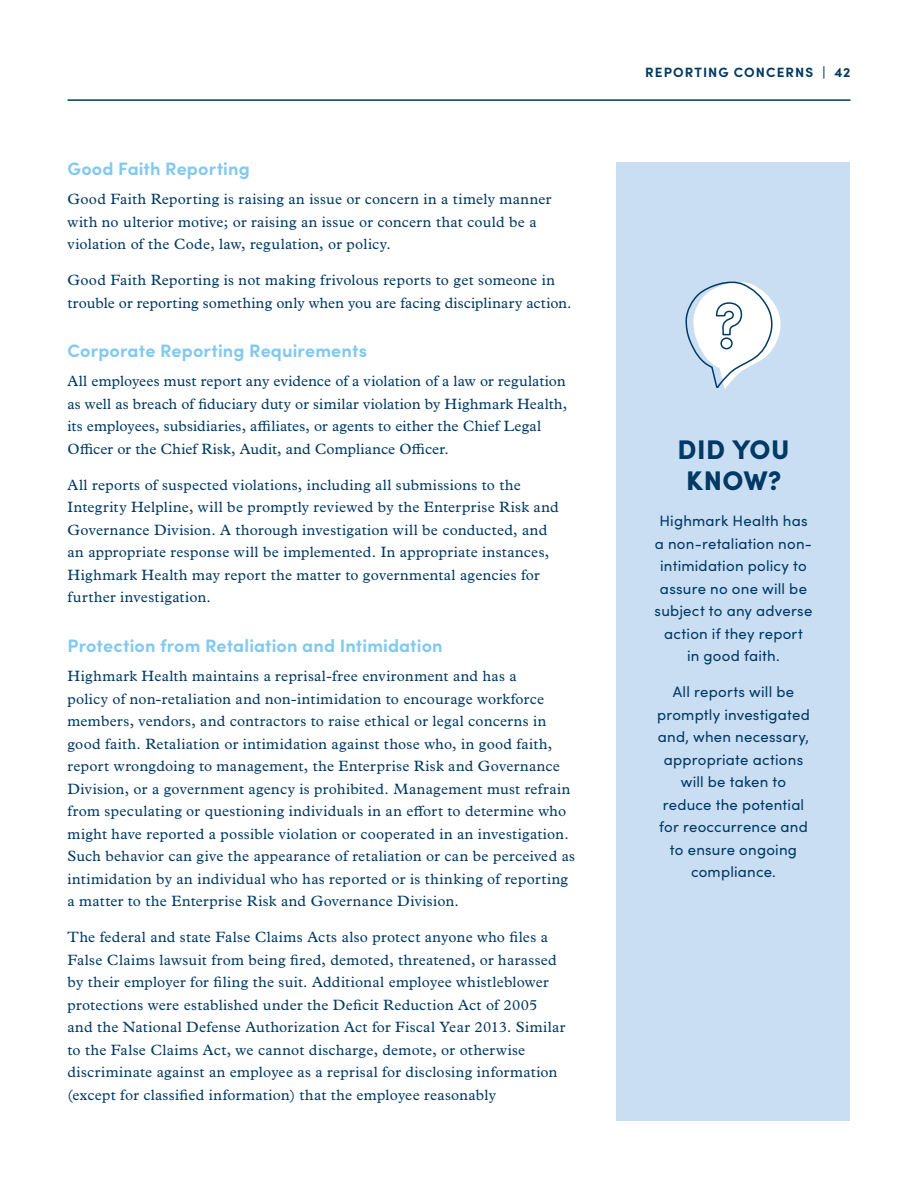
<style>
.page{position:relative;width:918px;height:1188px;background:#fff}
.page>*{position:absolute;margin:0;border:0;box-sizing:border-box;transform-origin:0 0}
.t1{font:900 27px/31.5px "Sofia Pro";letter-spacing:.02em;color:#003963;text-align:center}
.t2{font:700 18px "Sofia Pro";letter-spacing:.01em;color:#82c9ef}
.t3{font:15px/22.5px "Plantin MT Pro";letter-spacing:.02em;color:#003963}
.t4{font:15px/22.5px "Sofia Pro";letter-spacing:.015em;color:#003963;text-align:center}
.t5{font:700 13.5px "Sofia Pro";letter-spacing:.08em;color:#003963}
</style>
<div class="page">
<hr style="left:68px;top:99px;width:782px;height:2px;background:#003963">
<div style="left:616px;top:162px;width:234px;height:958px;background:#cadef3"></div>
<svg style="left:685px;top:281px;width:96px;height:108px"></svg>
<p class="t2" style="left:68px;top:155px;width:184px">Good Faith Reporting</p>
<p class="t3" style="left:68px;top:188px;width:485px">Good Faith Reporting is raising an issue or concern in a timely manner with no ulterior motive; or raising an issue or concern that could be a violation of the Code, law, regulation, or policy.</p>
<p class="t3" style="left:68px;top:269px;width:506px">Good Faith Reporting is not making frivolous reports to get someone in trouble or reporting something only when you are facing disciplinary action.</p>
<p class="t2" style="left:68px;top:337px;width:301px">Corporate Reporting Requirements</p>
<p class="t3" style="left:68px;top:370px;width:501px">All employees must report any evidence of a violation of a law or regulation as well as breach of fiduciary duty or similar violation by Highmark Health, its employees, subsidiaries, affiliates, or agents to either the Chief Legal Officer or the Chief Risk, Audit, and Compliance Officer.</p>
<p class="t3" style="left:68px;top:474px;width:493px">All reports of suspected violations, including all submissions to the Integrity Helpline, will be promptly reviewed by the Enterprise Risk and Governance Division. A thorough investigation will be conducted, and an appropriate response will be implemented. In appropriate instances, Highmark Health may report the matter to governmental agencies for further investigation.</p>
<p class="t2" style="left:68px;top:632px;width:377px">Protection from Retaliation and Intimidation</p>
<p class="t3" style="left:68px;top:665px;width:509px">Highmark Health maintains a reprisal-free environment and has a<br>policy of non-retaliation and non-intimidation to encourage workforce members, vendors, and contractors to raise ethical or legal concerns in good faith. Retaliation or intimidation against those who, in good faith, report wrongdoing to management, the Enterprise Risk and Governance Division, or a government agency is prohibited. Management must refrain from speculating or questioning individuals in an effort to determine who might have reported a possible violation or cooperated in an investigation.<br>Such behavior can give the appearance of retaliation or can be perceived as intimidation by an individual who has reported or is thinking of reporting a matter to the Enterprise Risk and Governance Division.</p>
<p class="t3" style="left:68px;top:926px;width:500px">The federal and state False Claims Acts also protect anyone who files a False Claims lawsuit from being fired, demoted, threatened, or harassed by their employer for filing the suit. Additional employee whistleblower protections were established under the Deficit Reduction Act of 2005 and the National Defense Authorization Act for Fiscal Year 2013. Similar to the False Claims Act, we cannot discharge, demote, or otherwise discriminate against an employee as a reprisal for disclosing information (except for classified information) that the employee reasonably</p>
<p class="t5" style="left:645px;top:62px;width:20px">Repor</p>
<p class="t5" style="left:694px;top:62px;width:82px">ti ng Concer</p>
<p class="t5" style="left:795px;top:62px;width:57px">ns | 42</p>
<h1 class="t1" style="left:677px;top:431px;width:114px">DID YOU<br>KNOW?</h1>
<p class="t4" style="left:655px;top:509px;width:159px">Highmark Health has a non-retaliation non&shy;intimidation policy to assure no one will be subject to any adverse action if they report<br>in good faith.</p>
<p class="t4" style="left:657px;top:680px;width:154px">All reports will be promptly investigated and, when necessary, appropriate actions will be taken to reduce the potential for reoccurrence and to ensure ongoing compliance.</p>
</div>
